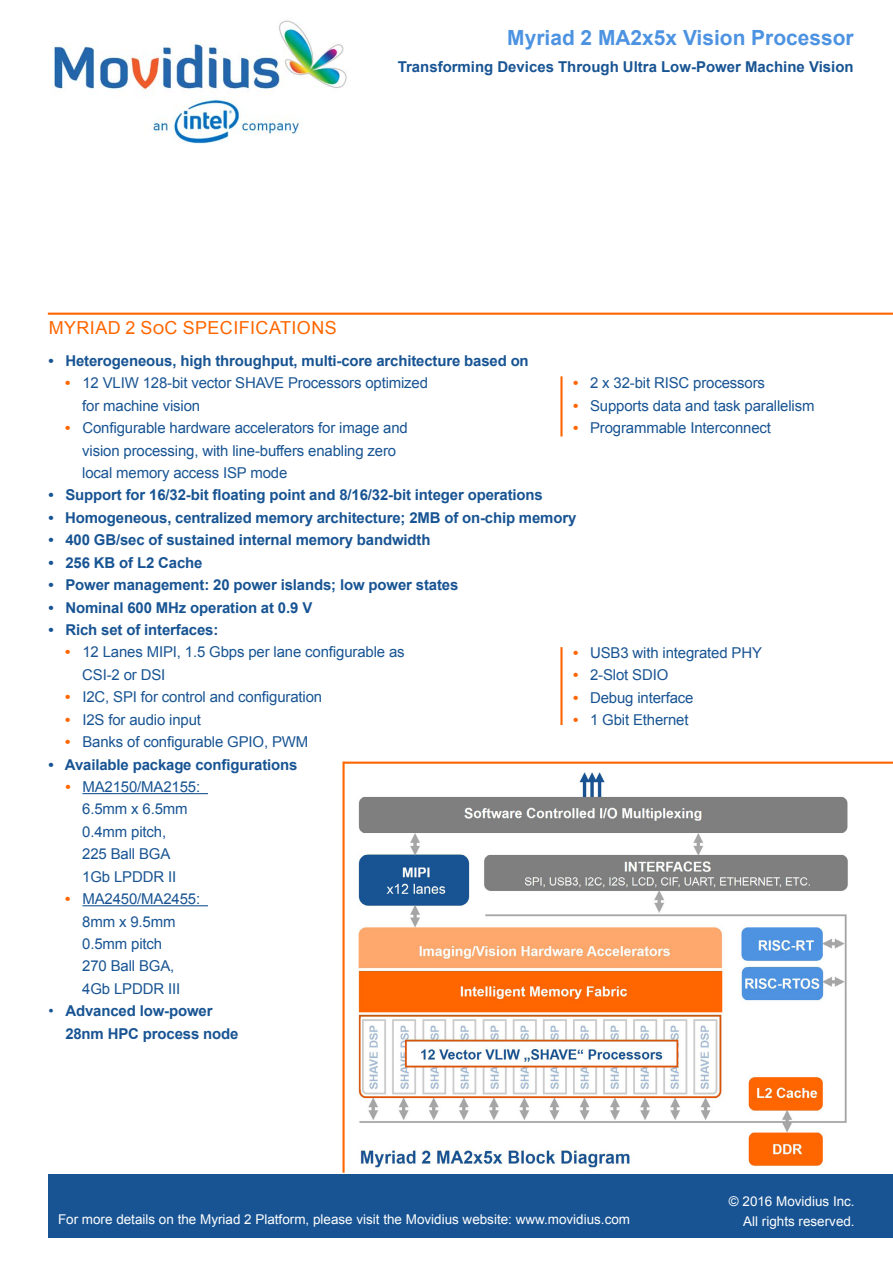
<style>
.page{position:relative;width:893px;height:1263px;background:#fff}
.page>*{position:absolute;margin:0;border:0;box-sizing:border-box;transform-origin:0 0}
.überschrift{font:700 21px "Arial";color:#4d93e1}
.fließtext{font:18px "Arial";letter-spacing:.025em;color:#f60}
.fließtext-2{font:15px "Arial";letter-spacing:-.01em;color:#185493}
.fließtext-3{font:700 15px "Arial";letter-spacing:-.01em;color:#185493}
.überschrift-2{font:700 15px "Arial";color:#185493}
.fließtext-4{font:13.5px "Arial";color:#fff}
.afzlg3{font:13.5px "Arial";color:#fff}
.s1{font-weight:700;color:#f60}
.s2{font-weight:400}
</style>
<div class="page">
<img style="left:358px;top:772px;width:490px;height:396px">
<div style="left:48px;top:1174px;width:845px;height:63px;background:#185493"></div>
<hr style="left:82px;top:793px;width:126px;height:1px;background:#185493">
<hr style="left:82px;top:905px;width:126px;height:1px;background:#185493">
<hr style="left:344px;top:762px;width:549px;height:2px;background:#f60">
<hr style="left:342px;top:762px;width:3px;height:411px;background:#f60">
<hr style="left:48px;top:313px;width:845px;height:2px;background:#f60">
<hr style="left:560px;top:376px;width:3px;height:60px;background:#f60">
<hr style="left:560px;top:647px;width:3px;height:78px;background:#f60">
<img style="left:53px;top:20px;width:294px;height:124px">
<p class="überschrift" style="left:507px;top:23px;width:348px">Myriad 2 MA2x5x Vision Processor</p>
<p class="überschrift-2" style="left:398px;top:56px;width:457px">Transforming Devices Through Ultra Low-Power Machine Vision</p>
<p class="fließtext" style="left:49px;top:316px;width:290px">MYRIAD 2 SoC SPECIFICATIONS</p>
<p class="fließtext-3" style="left:48px;top:350px;width:482px">• Heterogeneous, high throughput, multi-core architecture based on</p>
<p class="fließtext-2" style="left:65px;top:373px;width:364px"><span class="s1">•</span> 12 VLIW 128-bit vector SHAVE Processors optimized</p>
<p class="fließtext-2" style="left:82px;top:395px;width:119px">for machine vision</p>
<p class="fließtext-2" style="left:65px;top:418px;width:344px"><span class="s1">•</span> Configurable hardware accelerators for image and</p>
<p class="fließtext-2" style="left:82px;top:440px;width:315px">vision processing, with line-buffers enabling zero</p>
<p class="fließtext-2" style="left:82px;top:462px;width:207px">local memory access ISP mode</p>
<p class="fließtext-3" style="left:48px;top:485px;width:496px">• Support for 16/32-bit floating point and 8/16/32-bit integer operations</p>
<p class="fließtext-3" style="left:48px;top:507px;width:529px">• Homogeneous, centralized memory architecture; 2MB of on-chip memory</p>
<p class="fließtext-3" style="left:48px;top:529px;width:384px">• 400 GB/sec of sustained internal memory bandwidth</p>
<p class="fließtext-3" style="left:48px;top:552px;width:156px">• 256 KB of L2 Cache</p>
<p class="fließtext-3" style="left:48px;top:574px;width:411px">• Power management: 20 power islands; low power states</p>
<p class="fließtext-3" style="left:48px;top:597px;width:265px">• Nominal 600 MHz operation at 0.9 V</p>
<p class="fließtext-3" style="left:48px;top:619px;width:172px">• Rich set of interfaces:</p>
<p class="fließtext-2" style="left:65px;top:642px;width:341px"><span class="s1">•</span> 12 Lanes MIPI, 1.5 Gbps per lane configurable as</p>
<p class="fließtext-2" style="left:82px;top:664px;width:85px">CSI-2 or DSI</p>
<p class="fließtext-2" style="left:65px;top:687px;width:258px"><span class="s1">•</span> I2C, SPI for control and configuration</p>
<p class="fließtext-2" style="left:65px;top:709px;width:137px"><span class="s1">•</span> I2S for audio input</p>
<p class="fließtext-2" style="left:65px;top:732px;width:244px"><span class="s1">•</span> Banks of configurable GPIO, PWM</p>
<p class="fließtext-3" style="left:48px;top:754px;width:251px">• Available package configurations</p>
<p class="fließtext-2" style="left:65px;top:776px;width:136px"><span class="s1">•</span> MA2150/MA2155:</p>
<p class="fließtext-2" style="left:82px;top:799px;width:107px">6.5mm x 6.5mm</p>
<p class="fließtext-2" style="left:82px;top:821px;width:85px">0.4mm pitch,</p>
<p class="fließtext-2" style="left:82px;top:844px;width:90px">225 Ball BGA</p>
<p class="fließtext-2" style="left:82px;top:866px;width:95px">1Gb LPDDR II</p>
<p class="fließtext-2" style="left:65px;top:888px;width:136px"><span class="s1">•</span> MA2450/MA2455:</p>
<p class="fließtext-2" style="left:82px;top:911px;width:95px">8mm x 9.5mm</p>
<p class="fließtext-2" style="left:82px;top:933px;width:81px">0.5mm pitch</p>
<p class="fließtext-2" style="left:82px;top:956px;width:94px">270 Ball BGA,</p>
<p class="fließtext-2" style="left:82px;top:978px;width:99px">4Gb LPDDR III</p>
<p class="fließtext-3" style="left:48px;top:1000px;width:166px"><span class="s2">•</span> Advanced low-power</p>
<p class="fließtext-3" style="left:65px;top:1023px;width:175px">28nm HPC process node</p>
<p class="fließtext-2" style="left:573px;top:373px;width:193px"><span class="s1">•</span> 2 x 32-bit RISC processors</p>
<p class="fließtext-2" style="left:573px;top:395px;width:243px"><span class="s1">•</span> Supports data and task parallelism</p>
<p class="fließtext-2" style="left:573px;top:418px;width:199px"><span class="s1">•</span> Programmable Interconnect</p>
<p class="fließtext-2" style="left:573px;top:642px;width:190px"><span class="s1">•</span> USB3 with integrated PHY</p>
<p class="fließtext-2" style="left:573px;top:665px;width:97px"><span class="s1">•</span> 2-Slot SDIO</p>
<p class="fließtext-2" style="left:573px;top:687px;width:122px"><span class="s1">•</span> Debug interface</p>
<p class="fließtext-2" style="left:573px;top:710px;width:117px"><span class="s1">•</span> 1 Gbit Ethernet</p>
<p class="fließtext-4" style="left:58px;top:1210px;width:573px">For more details on the Myriad 2 Platform, please visit the Movidius website: www.movidius.com</p>
<p class="afzlg3" style="left:729px;top:1192px;width:127px">© 2016 Movidius Inc.</p>
<p class="afzlg3" style="left:743px;top:1212px;width:113px">All rights reserved.</p>
</div>
